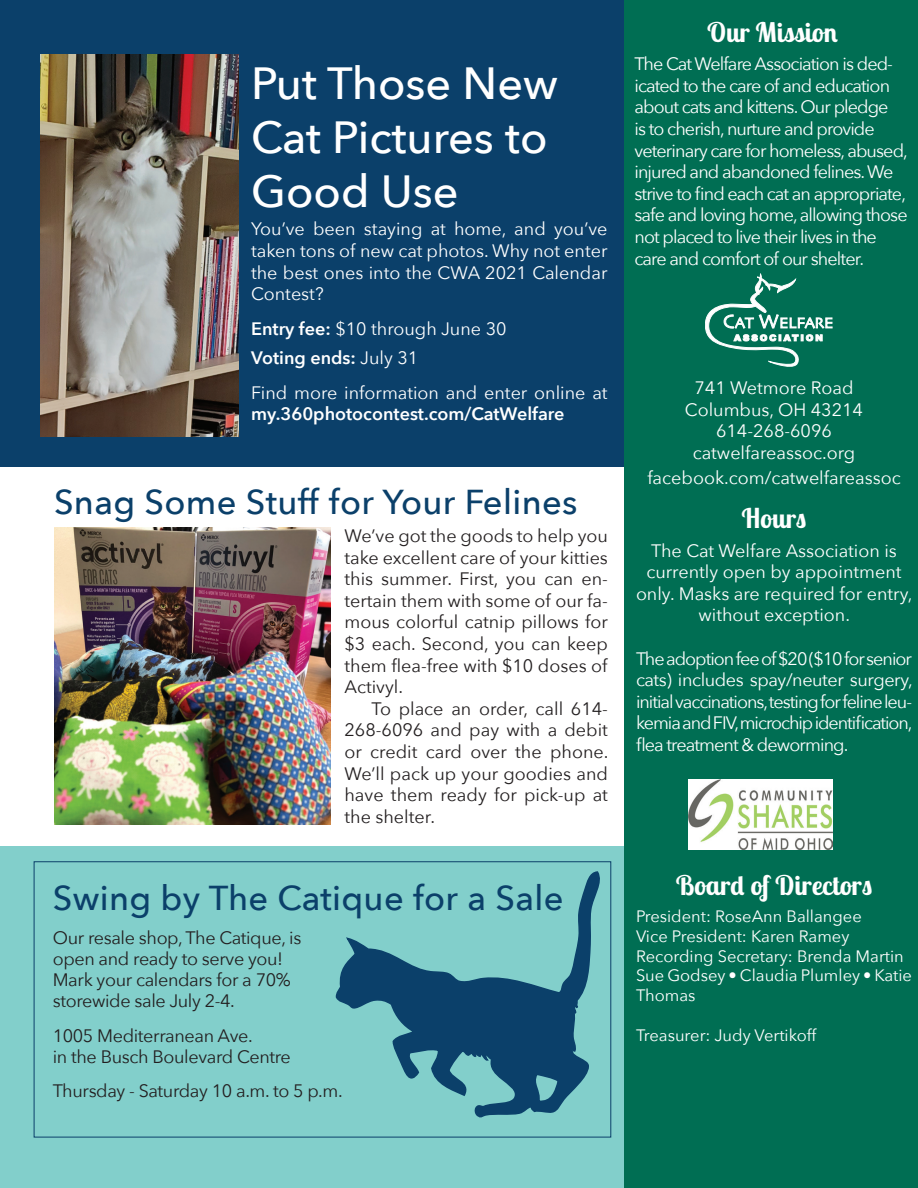
<style>
.page{position:relative;width:918px;height:1188px;background:#fff}
.page>*{position:absolute;margin:0;border:0;box-sizing:border-box;transform-origin:0 0}
.t1{font:500 45px/54px "Avenir Next";color:#fff}
.t2{font:500 34.5px "Avenir Next";letter-spacing:.01em;color:#0b406a}
.t3{font:700 27px "Lobster Two";color:#fff}
.t4{font:18px/21.6px "Avenir Next";letter-spacing:-.05em;color:#fff;text-align:justify}
.t5{font:18px/21.6px "Avenir Next";letter-spacing:-.02em;color:#231f20;text-align:justify}
.t6{font:18px/21.6px "Avenir Next";color:#fff;text-align:center}
.t7{font:600 18px "Avenir Next";color:#fff}
.t8{font:16.5px/19.8px "Avenir Next";color:#fff}
.s1{font-weight:600}
</style>
<div class="page">
<div style="left:0;top:847px;width:625px;height:341px;background:#82cfcb"></div>
<div style="left:0;top:0;width:625px;height:467px;background:#0b406a"></div>
<div style="left:625px;top:0;width:293px;height:1188px;background:#006e53"></div>
<img style="left:688px;top:779px;width:144px;height:70px">
<svg style="left:705px;top:274px;width:127px;height:92px"></svg>
<img style="left:54px;top:527px;width:277px;height:298px">
<img style="left:40px;top:54px;width:198px;height:382px">
<svg style="left:335px;top:871px;width:265px;height:247px"></svg>
<div style="left:34px;top:861px;width:577px;height:276px;border:1px solid #0b406a"></div>
<h1 class="t1" style="left:251px;top:55px;width:308px">Put Those New<br>Cat Pictures to<br>Good Use</h1>
<p class="t4" style="left:251px;top:218px;width:358px">You’ve been staying at home, and you’ve taken tons of new cat photos. Why not enter the best ones into the CWA 2021 Calendar Contest?</p>
<p class="t6" style="left:251px;top:314px;width:257px;line-height:28.3px;text-align:left"><span class="s1">Entry fee:</span> $10 through June 30<br><span class="s1">Voting ends:</span> July 31</p>
<p class="t6" style="left:251px;top:381px;width:358px">Find more information and enter online at</p>
<p class="t7" style="left:251px;top:399px;width:315px">my.360photocontest.com/CatWelfare</p>
<h2 class="t2" style="left:54px;top:472px;width:525px">Snag Some Stuff for Your Felines</h2>
<p class="t5" style="left:344px;top:524px;width:265px">We’ve got the goods to help you take excellent care of your kitties this summer. First, you can en&shy;tertain them with some of our fa&shy;mous colorful catnip pillows for $3 each. Second, you can keep them flea-free with $10 doses of Activyl.</p>
<p class="t5" style="left:344px;top:697px;width:266px;text-indent:27px">To place an order, call 614- 268-6096 and pay with a debit or credit card over the phone.<br>We’ll pack up your goodies and have them ready for pick-up at the shelter.</p>
<h2 class="t2" style="left:53px;top:868px;width:512px">Swing by The Catique for a Sale</h2>
<p class="t5" style="left:53px;top:926px;width:250px;line-height:21px;text-align:left">Our resale shop, The Catique, is open and ready to serve you!<br>Mark your calendars for a 70% storewide sale July 2-4.</p>
<p class="t5" style="left:53px;top:1024px;width:240px;line-height:21px">1005 Mediterranean Ave.<br>in the Busch Boulevard Centre</p>
<p class="t5" style="left:53px;top:1079px;width:292px">Thursday - Saturday 10 a.m. to 5 p.m.</p>
<h3 class="t3" style="left:707px;top:15px;width:132px">Our Mission</h3>
<p class="t4" style="left:634px;top:52px;width:275px;text-align:left">The Cat Welfare Association is ded&shy;icated to the care of and education about cats and kittens. Our pledge<br>is to cherish, nurture and provide veterinary care for homeless, abused, injured and abandoned felines. We strive to find each cat an appropriate, safe and loving home, allowing those not placed to live their lives in the care and comfort of our shelter.</p>
<p class="t6" style="left:685px;top:376px;width:180px">741 Wetmore Road<br>Columbus, OH 43214<br>614-268-6096 catwelfareassoc.org</p>
<p class="t6" style="left:647px;top:466px;width:255px">facebook.com/catwelfareassoc</p>
<h3 class="t3" style="left:742px;top:501px;width:66px">Hours</h3>
<p class="t6" style="left:636px;top:539px;width:278px">The Cat Welfare Association is currently open by appointment only. Masks are required for entry, without exception.</p>
<p class="t4" style="left:636px;top:647px;width:278px">The adoption fee of $20 ($10 for senior cats) includes spay/neuter surgery, initial vaccinations, testing for feline leu&shy;kemia and FIV, microchip identification, flea treatment &amp; deworming.</p>
<h3 class="t3" style="left:676px;top:868px;width:198px">Board of Directors</h3>
<p class="t8" style="left:636px;top:906px;width:278px">President: RoseAnn Ballangee<br>Vice President: Karen Ramey<br>Recording Secretary: Brenda Martin<br>Sue Godsey • Claudia Plumley • Katie<br>Thomas</p>
<p class="t8" style="left:636px;top:1024px;width:182px">Treasurer: Judy Vertikoff</p>
</div>
